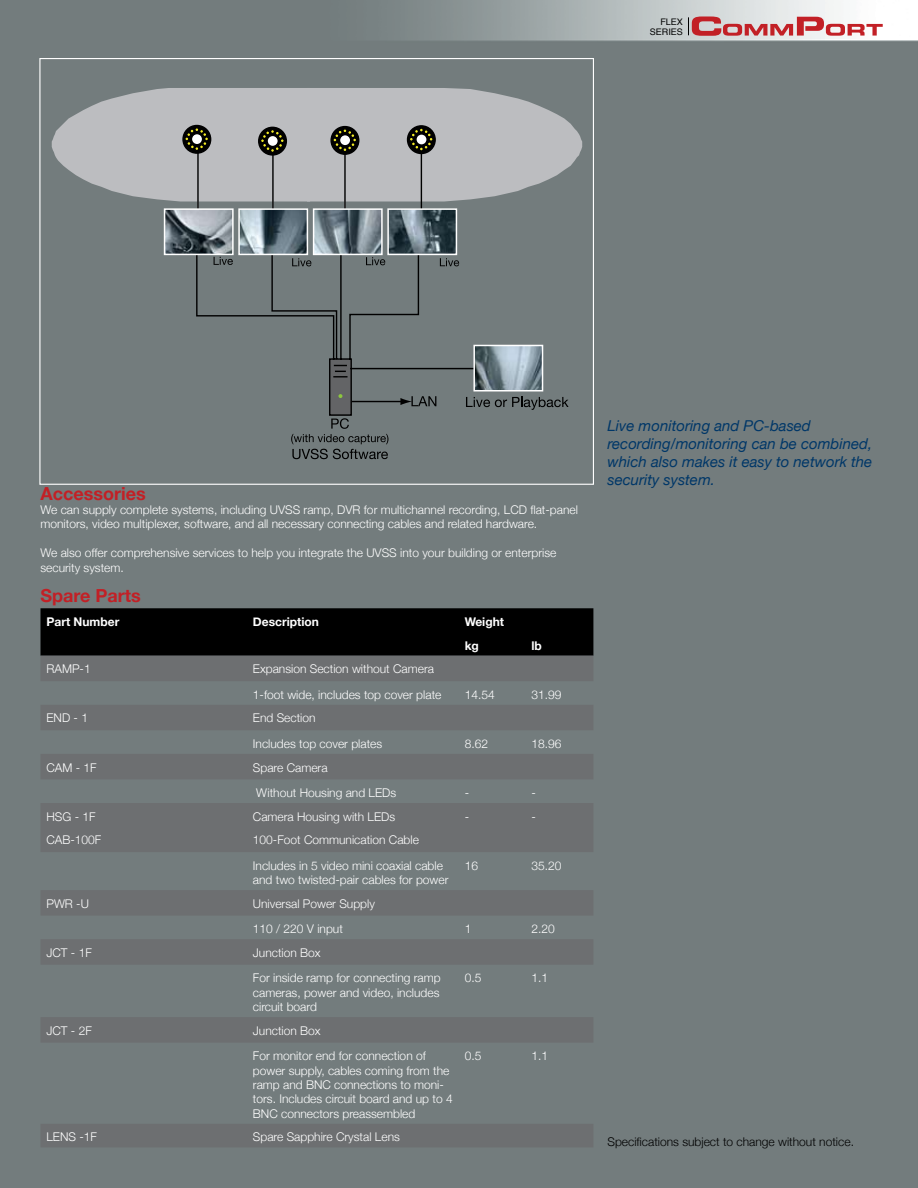
<style>
.page{position:relative;width:918px;height:1188px;background:#737c7d}
.page>*{position:absolute;margin:0;border:0;box-sizing:border-box;transform-origin:0 0}
.t1{font:700 18px "Helvetica Neue";color:#c22026}
.t2{font:italic 15px/18px "Helvetica Neue";color:#003768}
.t3{font:300 12px/25.5px "Helvetica Neue";color:#fff}
.t4{font:300 12px "Helvetica Neue";color:#000}
.t5{font:700 12px/23.7px "Helvetica Neue";color:#fff}
.t6{font:9px/9.8px "Helvetica";color:#000;text-align:right}
</style>
<div class="page">
<svg style="left:688px;top:17px;width:195px;height:19px"></svg>
<hr style="left:197px;top:153px;width:2px;height:64px;background:#000">
<hr style="left:272px;top:154px;width:2px;height:61px;background:#000">
<hr style="left:344px;top:154px;width:2px;height:61px;background:#000">
<hr style="left:421px;top:153px;width:1px;height:64px;background:#000">
<hr style="left:350px;top:368px;width:125px;height:1px;background:#000">
<svg style="left:466px;top:397px;width:103px;height:13px"></svg>
<svg style="left:195px;top:251px;width:264px;height:208px;background:#6d7677"></svg>
<svg style="left:52px;top:88px;width:530px;height:114px;background:#abadaf"></svg>
<div style="left:40px;top:608px;width:553px;height:48px;background:#000"></div>
<svg style="left:40px;top:656px;width:553px;height:491px;background:#707677"></svg>
<img style="left:167px;top:211px;width:64px;height:41px">
<div style="left:164px;top:208px;width:70px;height:47px;border:2px solid #fff"></div>
<img style="left:241px;top:211px;width:64px;height:41px">
<div style="left:238px;top:208px;width:70px;height:47px;border:2px solid #fff"></div>
<img style="left:316px;top:211px;width:64px;height:41px">
<div style="left:313px;top:208px;width:70px;height:47px;border:2px solid #fff"></div>
<img style="left:390px;top:211px;width:64px;height:41px">
<div style="left:387px;top:208px;width:70px;height:47px;border:2px solid #fff"></div>
<img style="left:476px;top:348px;width:64px;height:41px">
<div style="left:473px;top:345px;width:70px;height:47px;border:2px solid #fff"></div>
<p class="t6" style="left:650px;top:16px;width:35px">FLEX<br>SERIES</p>
<h1 class="t1" style="left:40px;top:482px;width:107px">Accessories</h1>
<p class="t3" style="left:40px;top:502px;width:539px;line-height:14.4px">We can supply complete systems, including UVSS ramp, DVR for multichannel recording, LCD flat-panel monitors, video multiplexer, software, and all necessary connecting cables and related hardware.</p>
<p class="t3" style="left:40px;top:546px;width:517px;line-height:14.4px">We also offer comprehensive services to help you integrate the UVSS into your building or enterprise security system.</p>
<h1 class="t1" style="left:40px;top:585px;width:102px">Spare Parts</h1>
<p class="t5" style="left:46px;top:610px;width:74px">Part Number</p>
<p class="t5" style="left:253px;top:610px;width:67px">Description</p>
<p class="t5" style="left:465px;top:610px;width:41px">Weight kg</p>
<p class="t5" style="left:531px;top:633px;width:12px">lb</p>
<p class="t3" style="left:46px;top:656px;width:9px">RAMP</p>
<p class="t3" style="left:80px;top:656px;width:13px">-1</p>
<p class="t3" style="left:253px;top:656px;width:190px">Expansion Section without Camera<br>1-foot wide, includes top cover plate</p>
<p class="t3" style="left:46px;top:705px;width:9px">END</p>
<p class="t3" style="left:74px;top:705px;width:16px">- 1</p>
<p class="t3" style="left:253px;top:705px;width:131px">End Section<br>Includes top cover plates</p>
<p class="t3" style="left:46px;top:754px;width:10px">CAM</p>
<p class="t3" style="left:76px;top:754px;width:21px">- 1F</p>
<p class="t3" style="left:253px;top:754px;width:145px">Spare Camera<br>Without Housing and LEDs</p>
<p class="t3" style="left:465px;top:682px;width:32px">14.54</p>
<p class="t3" style="left:531px;top:682px;width:32px">31.99</p>
<p class="t3" style="left:465px;top:731px;width:25px">8.62</p>
<p class="t3" style="left:531px;top:731px;width:32px">18.96</p>
<p class="t3" style="left:465px;top:780px;width:6px">-</p>
<p class="t3" style="left:531px;top:780px;width:6px">-</p>
<p class="t3" style="left:46px;top:803px;width:50px">HSG - 1F</p>
<p class="t3" style="left:253px;top:803px;width:144px">Camera Housing with LEDs</p>
<p class="t3" style="left:465px;top:803px;width:6px">-</p>
<p class="t3" style="left:531px;top:803px;width:6px">-</p>
<p class="t3" style="left:46px;top:827px;width:55px">CAB-100F</p>
<p class="t3" style="left:253px;top:827px;width:192px">100-Foot Communication Cable<br>Includes in 5 video mini coaxial cable</p>
<p class="t3" style="left:253px;top:867px;width:197px">and two twisted-pair cables for power</p>
<p class="t3" style="left:465px;top:852px;width:15px">16</p>
<p class="t3" style="left:531px;top:852px;width:32px">35.20</p>
<p class="t3" style="left:46px;top:890px;width:10px">PWR</p>
<p class="t3" style="left:76px;top:890px;width:13px">-U</p>
<p class="t3" style="left:253px;top:890px;width:124px">Universal Power Supply<br>110 / 220 V input</p>
<p class="t3" style="left:46px;top:940px;width:46px">JCT - 1F</p>
<p class="t3" style="left:253px;top:940px;width:189px">Junction Box<br>For inside ramp for connecting ramp</p>
<p class="t3" style="left:253px;top:985px;width:188px;line-height:14.4px">cameras, power and video, includes circuit board</p>
<p class="t3" style="left:46px;top:1017px;width:46px">JCT - 2F</p>
<p class="t3" style="left:253px;top:1017px;width:175px">Junction Box<br>For monitor end for connection of</p>
<p class="t3" style="left:253px;top:1063px;width:201px;line-height:14.4px">power supply, cables coming from the ramp and BNC connections to moni&shy;tors. Includes circuit board and up to 4<br>BNC connectors preassembled</p>
<p class="t3" style="left:465px;top:916px;width:8px">1</p>
<p class="t3" style="left:531px;top:916px;width:25px">2.20</p>
<p class="t3" style="left:465px;top:965px;width:18px">0.5</p>
<p class="t3" style="left:531px;top:965px;width:18px">1.1</p>
<p class="t3" style="left:465px;top:1043px;width:18px">0.5</p>
<p class="t3" style="left:531px;top:1043px;width:18px">1.1</p>
<p class="t2" style="left:608px;top:416px;width:266px">Live monitoring and PC-based recording/monitoring can be combined, which also makes it easy to network the security system.</p>
<p class="t3" style="left:46px;top:1124px;width:51px">LENS -1F</p>
<p class="t3" style="left:253px;top:1124px;width:148px">Spare Sapphire Crystal Lens</p>
<p class="t4" style="left:608px;top:1134px;width:248px">Specifications subject to change without notice.</p>
</div>
